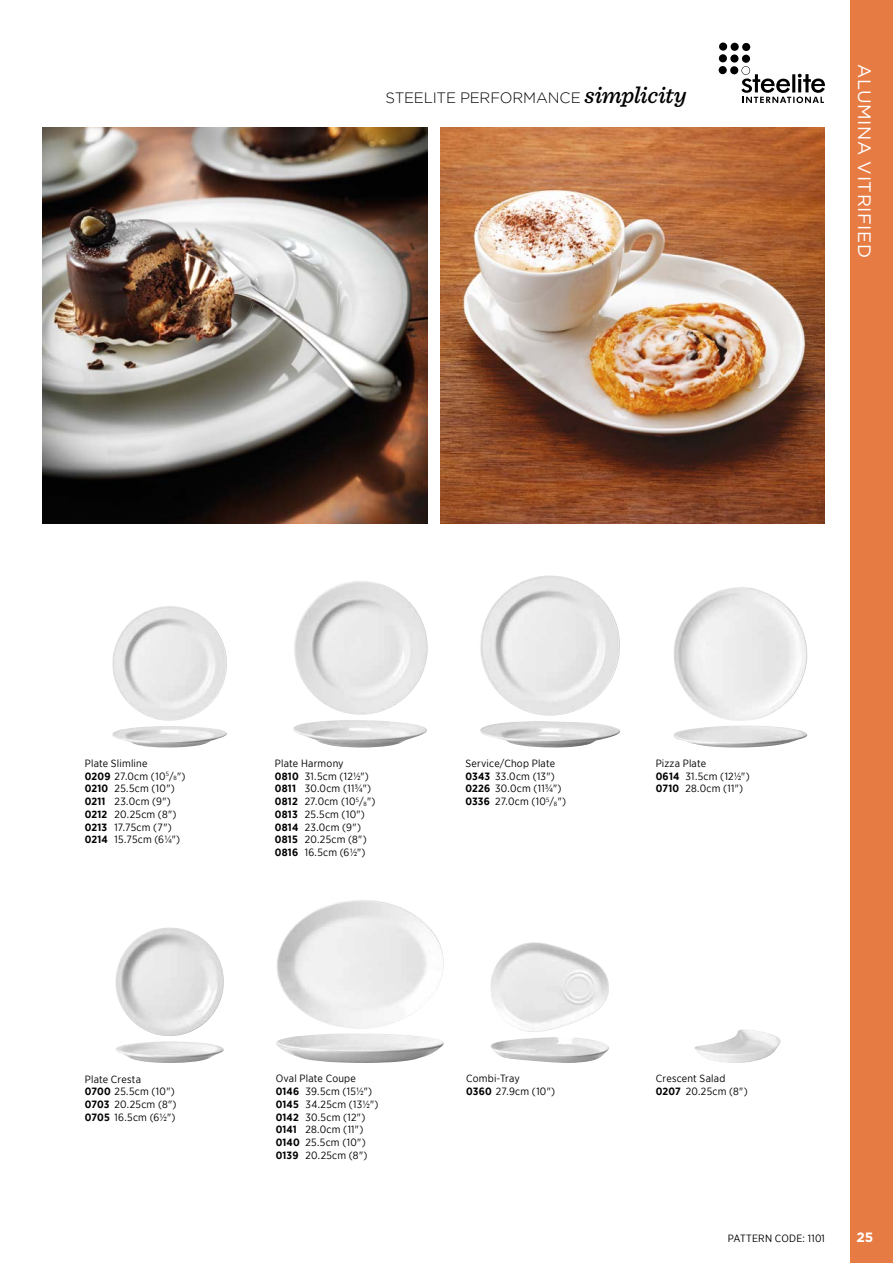
<style>
.page{position:relative;width:893px;height:1263px;background:#fff}
.page>*{position:absolute;margin:0;border:0;box-sizing:border-box;transform-origin:0 0}
.t1{font:18px "Gotham";letter-spacing:.03em;color:#fff}
.t2{font:300 15px "Gotham";letter-spacing:-.015em;color:#000}
.t3{font:700 13.5px "Gotham";color:#fff}
.t4{font:10.5px/12.8px "Gotham Narrow";letter-spacing:.02em;color:#000}
.s1{font-family:"Sentinel";font-weight:500;font-style:italic;font-size:24px}
.s2{font-weight:700}
.s3{font-size:6.15px}
</style>
<div class="page">
<img style="left:491px;top:942px;width:118px;height:90px">
<img style="left:490px;top:1037px;width:119px;height:26px">
<img style="left:276px;top:1033px;width:168px;height:30px">
<img style="left:277px;top:900px;width:167px;height:129px">
<img style="left:674px;top:587px;width:133px;height:134px">
<img style="left:673px;top:725px;width:134px;height:22px">
<img style="left:43px;top:128px;width:385px;height:396px">
<img style="left:441px;top:128px;width:384px;height:396px">
<div style="left:730px;top:66px;width:8px;height:8px;background:#000;border-radius:50%"></div>
<div style="left:719px;top:66px;width:8px;height:8px;background:#000;border-radius:50%"></div>
<div style="left:742px;top:55px;width:8px;height:8px;background:#000;border-radius:50%"></div>
<svg style="left:730px;top:54px;width:9px;height:9px"></svg>
<div style="left:719px;top:54px;width:8px;height:8px;background:#000;border-radius:50%"></div>
<div style="left:742px;top:43px;width:8px;height:8px;background:#000;border-radius:50%"></div>
<div style="left:731px;top:43px;width:8px;height:8px;background:#000;border-radius:50%"></div>
<div style="left:719px;top:43px;width:8px;height:8px;background:#000;border-radius:50%"></div>
<svg style="left:741px;top:66px;width:84px;height:37px"></svg>
<img style="left:694px;top:1029px;width:86px;height:34px">
<img style="left:112px;top:726px;width:115px;height:22px">
<img style="left:112px;top:606px;width:115px;height:115px">
<img style="left:116px;top:1041px;width:108px;height:22px">
<img style="left:115px;top:927px;width:109px;height:109px;border-radius:54px">
<img style="left:293px;top:720px;width:134px;height:27px">
<img style="left:294px;top:581px;width:134px;height:133px">
<img style="left:480px;top:721px;width:140px;height:27px">
<img style="left:480px;top:575px;width:140px;height:141px">
<div style="left:850px;top:0;width:43px;height:1263px;background:#e77b44"></div>
<h2 class="t2" style="left:385px;top:90px;width:303px">STEELITE PERFORMANCE <span class="s1">simplicity</span></h2>
<h1 class="t1" style="left:875px;top:64px;width:195px;rotate:90deg">ALUMINA VITRIFIED</h1>
<p class="t4" style="left:85px;top:756px;width:102px">Plate Slimline<br><span class="s2">0209</span> 27.0cm (10<sup>5</sup>/<span class="s3">8</span>")<br><span class="s2">0210</span> 25.5cm (10")<br><span class="s2">0211</span> 23.0cm (9")<br><span class="s2">0212</span> 20.25cm (8")<br><span class="s2">0213</span> 17.75cm (7")<br><span class="s2">0214</span> 15.75cm (6¼")</p>
<p class="t4" style="left:275px;top:756px;width:102px">Plate Harmony<br><span class="s2">0810</span> 31.5cm (12½")<br><span class="s2">0811</span> 30.0cm (11¾")<br><span class="s2">0812</span> 27.0cm (10<sup>5</sup>/<span class="s3">8</span>")<br><span class="s2">0813</span> 25.5cm (10")<br><span class="s2">0814</span> 23.0cm (9")<br><span class="s2">0815</span> 20.25cm (8")<br><span class="s2">0816</span> 16.5cm (6½")</p>
<p class="t4" style="left:465px;top:756px;width:102px">Service/Chop Plate<br><span class="s2">0343</span> 33.0cm (13")<br><span class="s2">0226</span> 30.0cm (11¾")<br><span class="s2">0336</span> 27.0cm (10<sup>5</sup>/<span class="s3">8</span>")</p>
<p class="t4" style="left:656px;top:756px;width:96px">Pizza Plate<br><span class="s2">0614</span> 31.5cm (12½")<br><span class="s2">0710</span> 28.0cm (11")</p>
<p class="t4" style="left:85px;top:1072px;width:93px">Plate Cresta<br><span class="s2">0700</span> 25.5cm (10")<br><span class="s2">0703</span> 20.25cm (8")<br><span class="s2">0705</span> 16.5cm (6½")</p>
<p class="t4" style="left:276px;top:1072px;width:104px">Oval Plate Coupe<br><span class="s2">0146</span> 39.5cm (15½")<br><span class="s2">0145</span> 34.25cm (13½")<br><span class="s2">0142</span> 30.5cm (12")<br><span class="s2">0141</span> 28.0cm (11")<br><span class="s2">0140</span> 25.5cm (10")<br><span class="s2">0139</span> 20.25cm (8")</p>
<p class="t4" style="left:656px;top:1072px;width:93px">Crescent Salad<br><span class="s2">0207</span> 20.25cm (8")</p>
<p class="t4" style="left:466px;top:1072px;width:90px">Combi-Tray<br><span class="s2">0360</span> 27.9cm (10")</p>
<p class="t4" style="left:728px;top:1231px;width:99px">PATTERN CODE: 1101</p>
<p class="t3" style="left:856px;top:1229px;width:18px">25</p>
</div>
